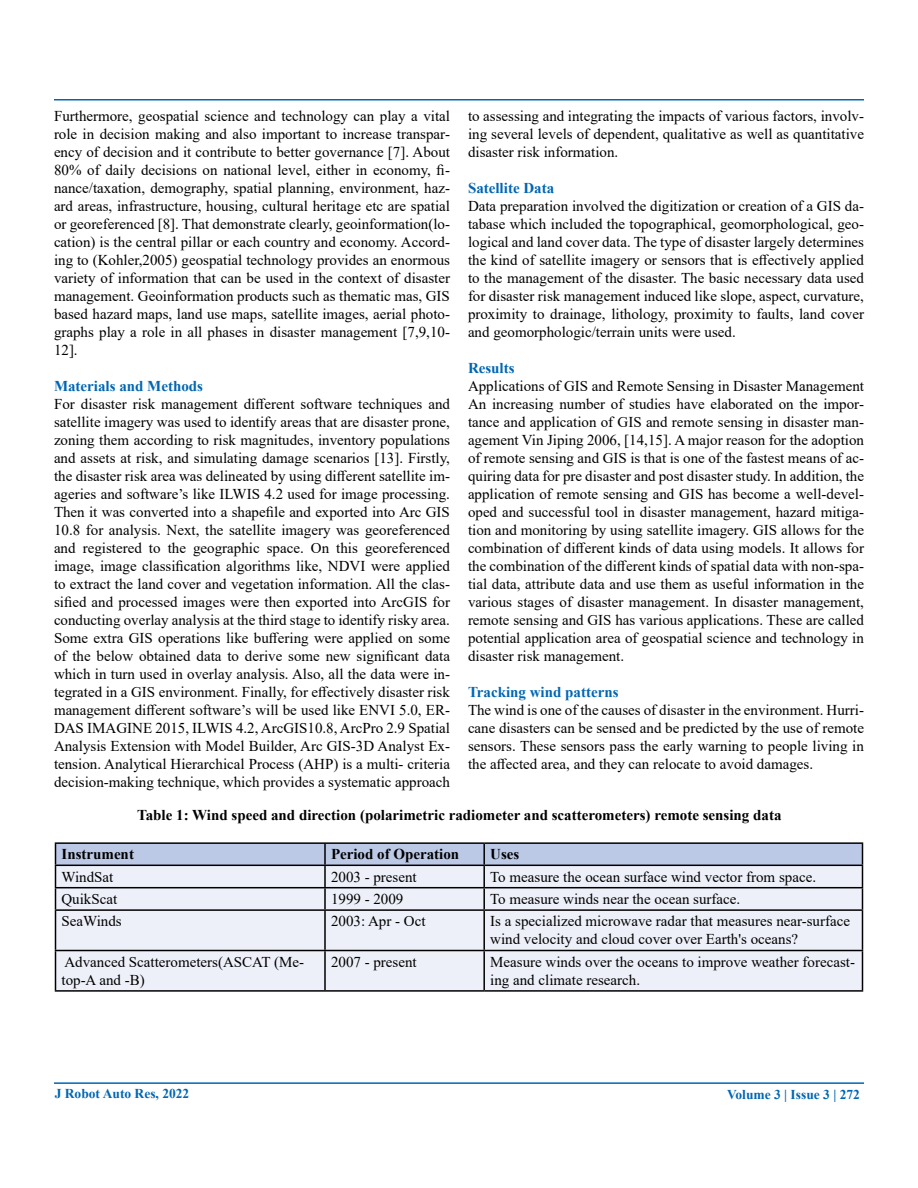
<style>
.page{position:relative;width:918px;height:1188px;background:#fff}
.page>*{position:absolute;margin:0;border:0;box-sizing:border-box;transform-origin:0 0}
.t1{font:15px/18px "Times New Roman";color:#000;text-align:justify}
.t2{font:700 15px "Times New Roman";color:#000}
.t3{font:700 15px "Times New Roman";color:#0066b3}
.t4{font:700 13.5px "Times New Roman";color:#0066b3}
</style>
<div class="page">
<hr style="left:54px;top:99px;width:810px;height:1px;background:#0066b3">
<hr style="left:54px;top:1082px;width:810px;height:2px;background:#0066b3">
<div style="left:56px;top:911px;width:806px;height:79px;background:#eef0f9"></div>
<hr style="left:55px;top:842px;width:270px;height:2px;background:#000">
<hr style="left:325px;top:842px;width:159px;height:2px;background:#000">
<hr style="left:484px;top:842px;width:379px;height:2px;background:#000">
<svg style="left:55px;top:843px;width:808px;height:66px"></svg>
<hr style="left:55px;top:909px;width:270px;height:2px;background:#000">
<hr style="left:55px;top:911px;width:1px;height:39px;background:#000">
<hr style="left:325px;top:909px;width:159px;height:2px;background:#000">
<hr style="left:324px;top:911px;width:2px;height:39px;background:#000">
<hr style="left:484px;top:909px;width:379px;height:2px;background:#000">
<hr style="left:483px;top:911px;width:2px;height:39px;background:#000">
<hr style="left:862px;top:911px;width:1px;height:39px;background:#000">
<hr style="left:55px;top:950px;width:270px;height:1px;background:#000">
<hr style="left:55px;top:951px;width:1px;height:39px;background:#000">
<hr style="left:325px;top:950px;width:159px;height:1px;background:#000">
<hr style="left:324px;top:951px;width:2px;height:39px;background:#000">
<hr style="left:484px;top:950px;width:379px;height:1px;background:#000">
<hr style="left:483px;top:951px;width:2px;height:39px;background:#000">
<hr style="left:862px;top:951px;width:1px;height:39px;background:#000">
<hr style="left:55px;top:990px;width:270px;height:2px;background:#000">
<hr style="left:325px;top:990px;width:159px;height:2px;background:#000">
<hr style="left:484px;top:990px;width:379px;height:2px;background:#000">
<p class="t1" style="left:54px;top:107px;width:398px">Furthermore, geospatial science and technology can play a vital role in decision making and also important to increase transpar&shy;ency of decision and it contribute to better governance [7]. About 80% of daily decisions on national level, either in economy, fi&shy;nance/taxation, demography, spatial planning, environment, haz&shy;ard areas, infrastructure, housing, cultural heritage etc are spatial or georeferenced [8]. That demonstrate clearly, geoinformation(lo&shy;cation) is the central pillar or each country and economy. Accord&shy;ing to (Kohler,2005) geospatial technology provides an enormous variety of information that can be used in the context of disaster management. Geoinformation products such as thematic mas, GIS based hazard maps, land use maps, satellite images, aerial photo&shy;graphs play a role in all phases in disaster management [7,9,10- 12].</p>
<p class="t3" style="left:54px;top:376px;width:151px">Materials and Methods</p>
<p class="t1" style="left:54px;top:395px;width:398px">For disaster risk management different software techniques and satellite imagery was used to identify areas that are disaster prone, zoning them according to risk magnitudes, inventory populations and assets at risk, and simulating damage scenarios [13]. Firstly, the disaster risk area was delineated by using different satellite im&shy;ageries and software’s like ILWIS 4.2 used for image processing.<br>Then it was converted into a shapefile and exported into Arc GIS 10.8 for analysis. Next, the satellite imagery was georeferenced and registered to the geographic space. On this georeferenced image, image classification algorithms like, NDVI were applied to extract the land cover and vegetation information. All the clas&shy;sified and processed images were then exported into ArcGIS for conducting overlay analysis at the third stage to identify risky area.<br>Some extra GIS operations like buffering were applied on some of the below obtained data to derive some new significant data which in turn used in overlay analysis. Also, all the data were in&shy;tegrated in a GIS environment. Finally, for effectively disaster risk management different software’s will be used like ENVI 5.0, ER-DAS IMAGINE 2015, ILWIS 4.2, ArcGIS10.8, ArcPro 2.9 Spatial Analysis Extension with Model Builder, Arc GIS-3D Analyst Ex&shy;tension. Analytical Hierarchical Process (AHP) is a multi- criteria decision-making technique, which provides a systematic approach</p>
<p class="t1" style="left:468px;top:107px;width:398px">to assessing and integrating the impacts of various factors, involv&shy;ing several levels of dependent, qualitative as well as quantitative disaster risk information.</p>
<p class="t3" style="left:468px;top:178px;width:88px">Satellite Data</p>
<p class="t1" style="left:468px;top:197px;width:398px">Data preparation involved the digitization or creation of a GIS da&shy;tabase which included the topographical, geomorphological, geo&shy;logical and land cover data. The type of disaster largely determines the kind of satellite imagery or sensors that is effectively applied to the management of the disaster. The basic necessary data used for disaster risk management induced like slope, aspect, curvature, proximity to drainage, lithology, proximity to faults, land cover and geomorphologic/terrain units were used.</p>
<p class="t3" style="left:468px;top:358px;width:48px">Results</p>
<p class="t1" style="left:468px;top:377px;width:398px">Applications of GIS and Remote Sensing in Disaster Management An increasing number of studies have elaborated on the impor&shy;tance and application of GIS and remote sensing in disaster man&shy;agement Vin Jiping 2006, [14,15]. A major reason for the adoption of remote sensing and GIS is that is one of the fastest means of ac&shy;quiring data for pre disaster and post disaster study. In addition, the application of remote sensing and GIS has become a well-devel&shy;oped and successful tool in disaster management, hazard mitiga&shy;tion and monitoring by using satellite imagery. GIS allows for the combination of different kinds of data using models. It allows for the combination of the different kinds of spatial data with non-spa&shy;tial data, attribute data and use them as useful information in the various stages of disaster management. In disaster management, remote sensing and GIS has various applications. These are called potential application area of geospatial science and technology in disaster risk management.</p>
<p class="t3" style="left:468px;top:682px;width:152px">Tracking wind patterns</p>
<p class="t1" style="left:468px;top:701px;width:398px">The wind is one of the causes of disaster in the environment. Hurri&shy;cane disasters can be sensed and be predicted by the use of remote sensors. These sensors pass the early warning to people living in the affected area, and they can relocate to avoid damages.</p>
<p class="t2" style="left:137px;top:804px;width:646px">Table 1: Wind speed and direction (polarimetric radiometer and scatterometers) remote sensing data</p>
<p class="t2" style="left:62px;top:843px;width:74px">Instrument</p>
<p class="t2" style="left:331px;top:843px;width:130px">Period of Operation</p>
<p class="t2" style="left:490px;top:843px;width:31px">Uses</p>
<p class="t1" style="left:61px;top:867px;width:53px">WindSat</p>
<p class="t1" style="left:331px;top:867px;width:87px">2003 - present</p>
<p class="t1" style="left:490px;top:867px;width:327px">To measure the ocean surface wind vector from space.</p>
<p class="t1" style="left:61px;top:890px;width:57px">QuikScat</p>
<p class="t1" style="left:331px;top:890px;width:74px">1999 - 2009</p>
<p class="t1" style="left:490px;top:890px;width:252px">To measure winds near the ocean surface.</p>
<p class="t1" style="left:61px;top:912px;width:62px">SeaWinds</p>
<p class="t1" style="left:331px;top:912px;width:96px">2003: Apr - Oct</p>
<p class="t1" style="left:490px;top:912px;width:361px">Is a specialized microwave radar that measures near-surface wind velocity and cloud cover over Earth's oceans?</p>
<p class="t1" style="left:61px;top:952px;width:244px">Advanced Scatterometers(ASCAT (Me&shy;top-A and -B)</p>
<p class="t1" style="left:331px;top:952px;width:87px">2007 - present</p>
<p class="t1" style="left:490px;top:952px;width:366px">Measure winds over the oceans to improve weather forecast&shy;ing and climate research.</p>
<p class="t4" style="left:55px;top:1084px;width:136px">J Robot Auto Res, 2022</p>
<p class="t4" style="left:727px;top:1085px;width:134px">Volume 3 | Issue 3 | 272</p>
</div>
